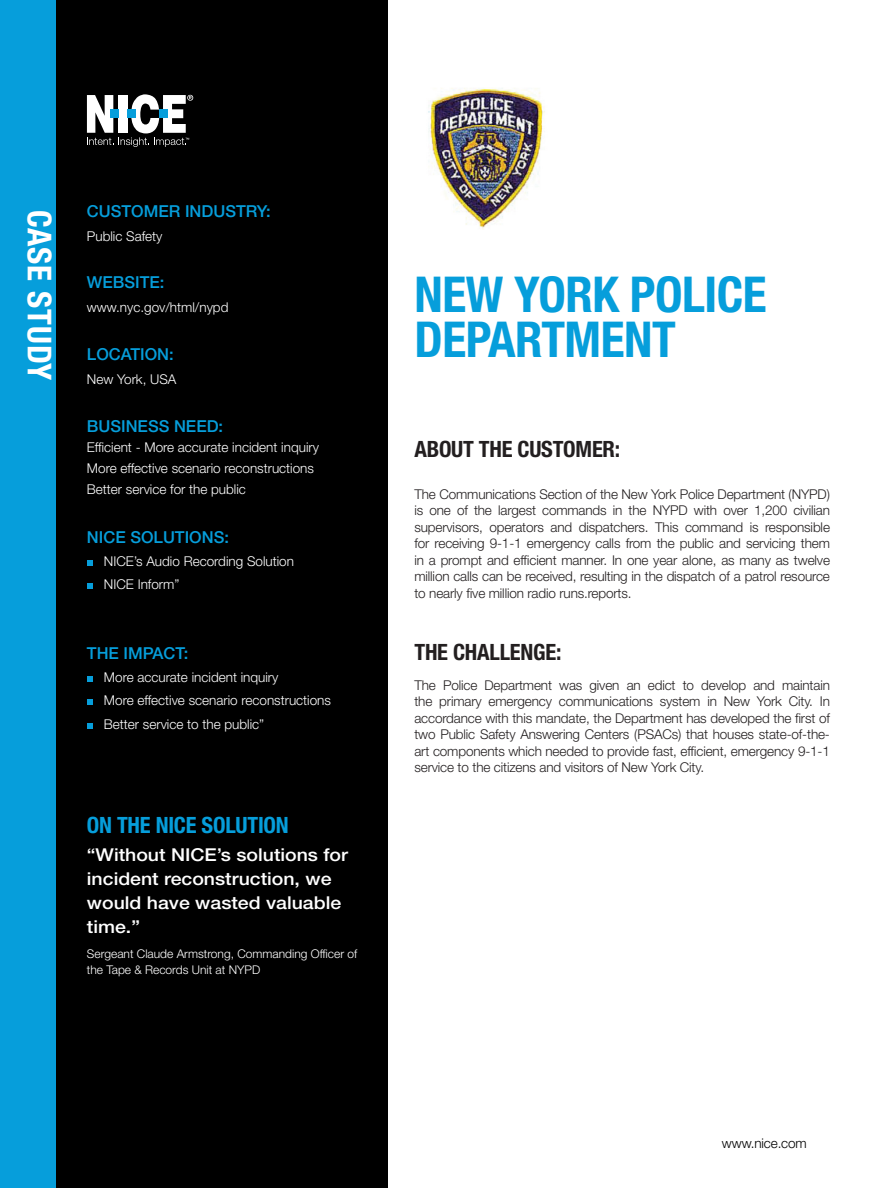
<style>
.page{position:relative;width:891px;height:1188px;background:#fff}
.page>*{position:absolute;margin:0;border:0;box-sizing:border-box;transform-origin:0 0}
.H1_Title_33_30{font:700 condensed 49.5px/45px "Helvetica Neue LT Std";letter-spacing:-.01em;color:#069edb}
.White_Caps_22_19{font:700 condensed 33px "Helvetica Neue LT Std";letter-spacing:.03em;color:#fff}
.H1_Title_33_30-2{font:700 condensed 22.5px "Helvetica Neue LT Std";letter-spacing:-.01em;color:#231f20}
.White_Text_13_14{font:700 condensed 22.5px "Helvetica Neue LT Std";letter-spacing:-.01em;color:#069edb}
.White_Text_13_14-2{font:500 17.7px/24px "Helvetica Neue LT Std";color:#fff;scale:1.1 1}
.Left_Caps_Title_11_1{font:500 16.5px "Helvetica Neue LT Std";color:#069edb}
.Body_Text_white{font:500 16.5px "Helvetica Neue LT Std";color:#069edb}
.Body_Text_9_11{font:300 13.5px/16.5px "Helvetica Neue LT Std";letter-spacing:-.01em;color:#231f20;text-align:justify}
.Body_Text_white-2{font:300 13.5px "Helvetica Neue LT Std";color:#fff}
.Body_Text_9_11-2{font:300 13.5px "Helvetica Neue LT Std";letter-spacing:-.01em;color:#000}
.White_text_8_11{font:300 12px/16.5px "Helvetica Neue LT Std";color:#fff}
</style>
<div class="page">
<div style="left:0;top:0;width:387px;height:1188px;background:#000"></div>
<div style="left:0;top:0;width:56px;height:1188px;background:#069edb"></div>
<svg style="left:87px;top:94px;width:106px;height:53px"></svg>
<svg style="left:87px;top:560px;width:6px;height:6px"></svg>
<svg style="left:87px;top:583px;width:6px;height:6px"></svg>
<svg style="left:87px;top:676px;width:6px;height:6px"></svg>
<svg style="left:87px;top:699px;width:6px;height:6px"></svg>
<svg style="left:87px;top:723px;width:6px;height:6px"></svg>
<img style="left:428px;top:88px;width:117px;height:142px">
<p class="White_Caps_22_19" style="left:60px;top:210px;width:172px;rotate:90deg">CASE STUDY</p>
<p class="Left_Caps_Title_11_1" style="left:87px;top:201px;width:185px">CUSTOMER INDUSTRY:</p>
<p class="Body_Text_white-2" style="left:87px;top:228px;width:77px">Public Safety</p>
<p class="Left_Caps_Title_11_1" style="left:87px;top:273px;width:79px">WEBSITE:</p>
<p class="Body_Text_white-2" style="left:87px;top:299px;width:143px">www.nyc.gov/html/nypd</p>
<p class="Left_Caps_Title_11_1" style="left:87px;top:344px;width:88px">LOCATION:</p>
<p class="Body_Text_white-2" style="left:87px;top:371px;width:91px">New York, USA</p>
<p class="Left_Caps_Title_11_1" style="left:87px;top:416px;width:138px">BUSINESS NEED:</p>
<p class="Body_Text_white-2" style="left:87px;top:439px;width:234px">Efficient - More accurate incident inquiry</p>
<p class="Body_Text_white-2" style="left:87px;top:460px;width:229px">More effective scenario reconstructions</p>
<p class="Body_Text_white-2" style="left:87px;top:481px;width:161px">Better service for the public</p>
<p class="Left_Caps_Title_11_1" style="left:87px;top:528px;width:144px">NICE SOLUTIONS:</p>
<p class="Body_Text_white-2" style="left:104px;top:553px;width:192px">NICE’s Audio Recording Solution</p>
<p class="Body_Text_white-2" style="left:104px;top:576px;width:77px">NICE Inform”</p>
<p class="Body_Text_white" style="left:87px;top:644px;width:103px">THE IMPACT:</p>
<p class="Body_Text_white-2" style="left:104px;top:669px;width:176px">More accurate incident inquiry</p>
<p class="Body_Text_white-2" style="left:104px;top:692px;width:229px">More effective scenario reconstructions</p>
<p class="Body_Text_white-2" style="left:104px;top:716px;width:162px">Better service to the public”</p>
<p class="White_Text_13_14" style="left:87px;top:811px;width:203px">ON THE NICE SOLUTION</p>
<p class="White_Text_13_14-2" style="left:87px;top:842px;width:239px">“Without NICE’s solutions for incident reconstruction, we would have wasted valuable time.”</p>
<p class="White_text_8_11" style="left:87px;top:945px;width:272px">Sergeant Claude Armstrong, Commanding Officer of the Tape &amp; Records Unit at NYPD</p>
<p class="H1_Title_33_30" style="left:414px;top:271px;width:354px">NEW YORK POLICE<br>DEPARTMENT</p>
<p class="H1_Title_33_30-2" style="left:414px;top:435px;width:207px">ABOUT THE CUSTOMER:</p>
<p class="Body_Text_9_11" style="left:414px;top:485px;width:417px">The Communications Section of the New York Police Department (NYPD) is one of the largest commands in the NYPD with over 1,200 civilian supervisors, operators and dispatchers. This command is responsible for receiving 9-1-1 emergency calls from the public and servicing them in a prompt and efficient manner. In one year alone, as many as twelve million calls can be received, resulting in the dispatch of a patrol resource to nearly five million radio runs.reports.</p>
<p class="H1_Title_33_30-2" style="left:414px;top:638px;width:149px">THE CHALLENGE:</p>
<p class="Body_Text_9_11" style="left:414px;top:677px;width:417px">The Police Department was given an edict to develop and maintain the primary emergency communications system in New York City. In accordance with this mandate, the Department has developed the first of two Public Safety Answering Centers (PSACs) that houses state-of-the&shy;art components which needed to provide fast, efficient, emergency 9-1-1 service to the citizens and visitors of New York City.</p>
<p class="Body_Text_9_11-2" style="left:722px;top:1135px;width:86px">www.nice.com</p>
</div>
